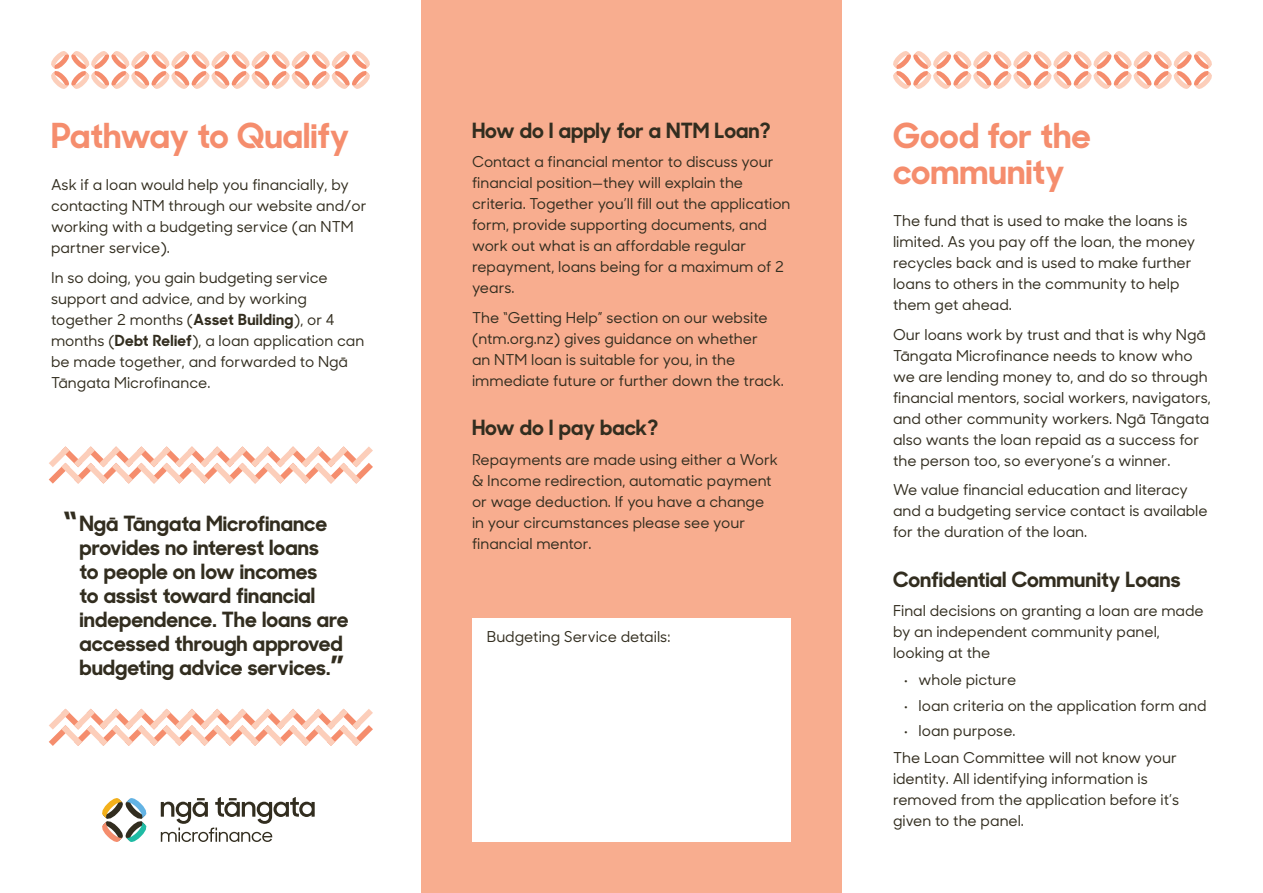
<style>
.page{position:relative;width:1263px;height:893px;background:#fff}
.page>*{position:absolute;margin:0;border:0;box-sizing:border-box;transform-origin:0 0}
.heading{font:700 34.5px/36px "Sharp Sans No 1";color:#f58d6d}
.quote{font:700 21px/24px "Sharp Sans No 1";color:#322d1f}
.subheading{font:700 21px "Sharp Sans No 1";color:#322d1f}
.t1{font:500 15px/21px "Sharp Sans No 1";color:#322d1f}
.s1{font-weight:700;font-size:15.3px}
.s2{font-size:37.5px}
</style>
<div class="page">
<div style="left:421px;top:0;width:421px;height:893px;background:#f8ad8f"></div>
<svg style="left:51px;top:51px;width:319px;height:38px"></svg>
<svg style="left:893px;top:51px;width:319px;height:38px"></svg>
<div style="left:472px;top:619px;width:319px;height:223px;background:#fff"></div>
<svg style="left:49px;top:446px;width:324px;height:38px"></svg>
<svg style="left:49px;top:709px;width:324px;height:37px"></svg>
<svg style="left:161px;top:797px;width:154px;height:45px"></svg>
<svg style="left:102px;top:798px;width:45px;height:44px"></svg>
<p class="heading" style="left:51px;top:115px;width:300px">Pathway to Qualify</p>
<p class="t1" style="left:51px;top:173px;width:317px">Ask if a loan would help you financially, by contacting NTM through our website and/or working with a budgeting service (an NTM partner service).</p>
<p class="t1" style="left:51px;top:266px;width:315px">In so doing, you gain budgeting service support and advice, and by working together 2 months (<span class="s1">Asset Building</span>), or 4 months (<span class="s1">Debt Relief</span>), a loan application can be made together, and forwarded to Ngā Tāngata Microfinance.</p>
<p class="quote" style="left:80px;top:511px;width:271px;text-indent:-16px"><span class="s2">“</span>Ngā Tāngata Microfinance provides no interest loans<br>to people on low incomes<br>to assist toward financial independence. The loans are accessed through approved budgeting advice services.<span class="s2">”</span></p>
<p class="subheading" style="left:472px;top:114px;width:300px">How do I apply for a NTM Loan?</p>
<p class="t1" style="left:472px;top:151px;width:320px">Contact a financial mentor to discuss your financial position—they will explain the criteria. Together you’ll fill out the application form, provide supporting documents, and work out what is an affordable regular repayment, loans being for a maximum of 2 years.</p>
<p class="t1" style="left:472px;top:306px;width:313px">The “Getting Help” section on our website (ntm.org.nz) gives guidance on whether<br>an NTM loan is suitable for you, in the immediate future or further down the track.</p>
<p class="subheading" style="left:472px;top:412px;width:188px">How do I pay back?</p>
<p class="t1" style="left:472px;top:448px;width:307px">Repayments are made using either a Work &amp; Income redirection, automatic payment or wage deduction. If you have a change in your circumstances please see your financial mentor.</p>
<p class="t1" style="left:487px;top:625px;width:185px">Budgeting Service details:</p>
<p class="heading" style="left:893px;top:115px;width:199px">Good for the community</p>
<p class="t1" style="left:893px;top:209px;width:304px">The fund that is used to make the loans is limited. As you pay off the loan, the money recycles back and is used to make further loans to others in the community to help them get ahead.</p>
<p class="t1" style="left:893px;top:323px;width:319px">Our loans work by trust and that is why Ngā Tāngata Microfinance needs to know who we are lending money to, and do so through financial mentors, social workers, navigators, and other community workers. Ngā Tāngata also wants the loan repaid as a success for the person too, so everyone’s a winner.</p>
<p class="t1" style="left:893px;top:478px;width:316px">We value financial education and literacy and a budgeting service contact is available for the duration of the loan.</p>
<p class="subheading" style="left:893px;top:563px;width:289px">Confidential Community Loans</p>
<p class="t1" style="left:893px;top:599px;width:312px">Final decisions on granting a loan are made by an independent community panel, looking at the</p>
<p class="t1" style="left:903px;top:669px;width:114px">• whole picture</p>
<p class="t1" style="left:903px;top:694px;width:304px">• loan criteria on the application form and</p>
<p class="t1" style="left:903px;top:719px;width:114px">• loan purpose.</p>
<p class="t1" style="left:893px;top:747px;width:288px">The Loan Committee will not know your identity. All identifying information is removed from the application before it’s given to the panel.</p>
</div>
